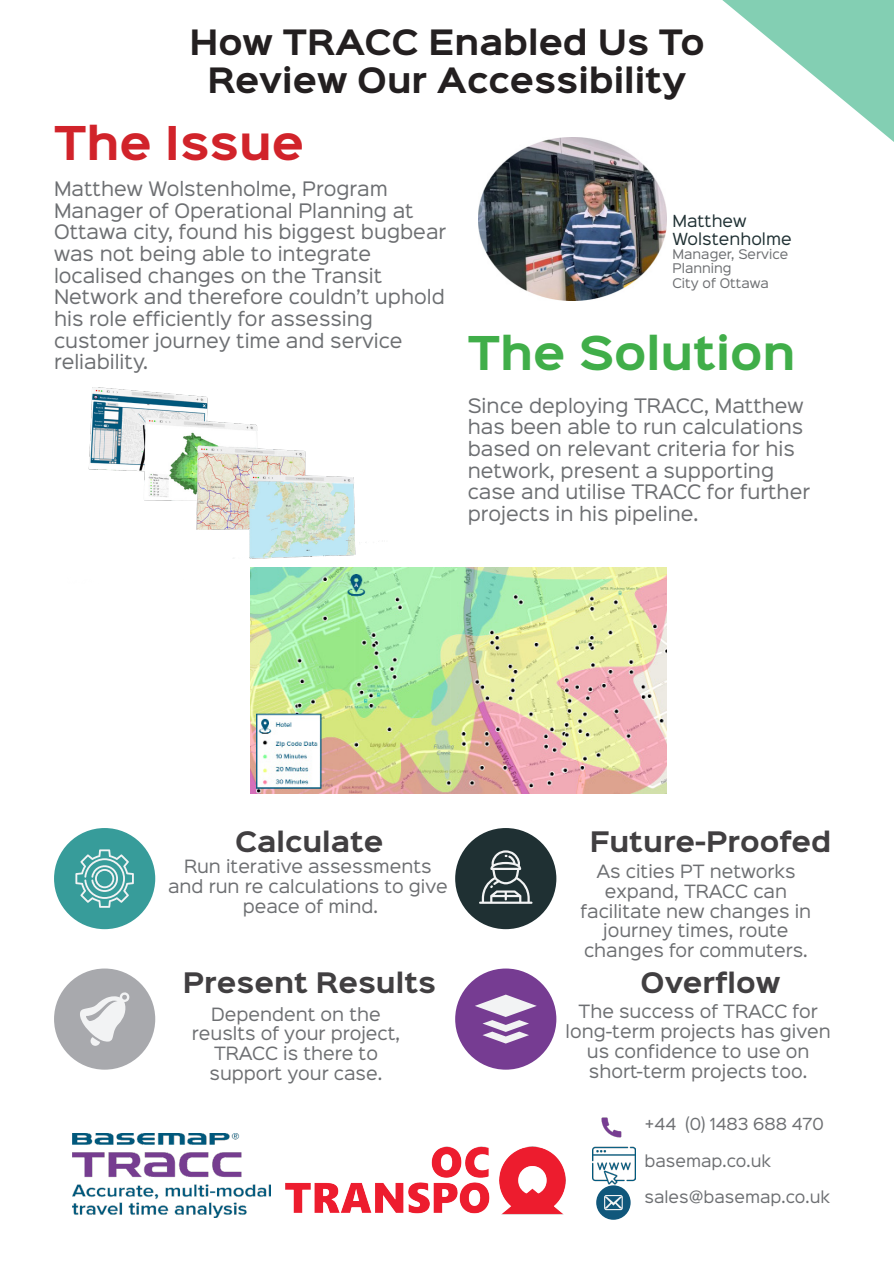
<style>
.page{position:relative;width:894px;height:1263px;background:#fff}
.page>*{position:absolute;margin:0;border:0;box-sizing:border-box;transform-origin:0 0}
.Paragraph_Style_6{font:700 42px "Sinkin Sans 700";color:#40ae49}
.Paragraph_Style_6-2{font:700 42px "Sinkin Sans 700";color:#d1232a}
.t1{font:700 31.5px/37.8px "Sinkin Sans 700";color:#231f20;text-align:center}
.Paragraph_Style_5{font:700 25.5px "Sinkin Sans 700";color:#413f41}
.t2{font:18px/21.6px "Sinkin Sans 400";color:#6d6f72}
.t3{font:16.5px/19.8px "Sinkin Sans 400";color:#6d6f72;text-align:center}
.Paragraph_Style_4{font:15px "Sinkin Sans 400";color:#6d6f72}
.t4{font:15px/18px "Sinkin Sans 400";color:#1f3033}
.t5{font:12px/14.4px "Sinkin Sans 400";color:#6d6f72}
</style>
<div class="page">
<svg style="left:722px;top:0;width:171px;height:141px"></svg>
<img style="left:72px;top:1133px;width:198px;height:85px">
<img style="left:285px;top:1146px;width:281px;height:69px">
<div style="left:596px;top:1185px;width:34px;height:34px;background:#10577b;border-radius:50%"></div>
<svg style="left:604px;top:1195px;width:18px;height:15px"></svg>
<img style="left:592px;top:1146px;width:43px;height:41px">
<img style="left:601px;top:1117px;width:21px;height:21px">
<div style="left:455px;top:828px;width:101px;height:101px;background:#1f3033;border-radius:50%"></div>
<svg style="left:479px;top:850px;width:53px;height:53px"></svg>
<div style="left:54px;top:968px;width:101px;height:101px;background:#a8a9ad;border-radius:50%"></div>
<svg style="left:80px;top:992px;width:49px;height:54px"></svg>
<div style="left:455px;top:968px;width:101px;height:101px;background:#763c92;border-radius:50%"></div>
<svg style="left:475px;top:994px;width:61px;height:49px"></svg>
<img style="left:478px;top:138px;width:188px;height:162px">
<img style="left:88px;top:387px;width:301px;height:196px">
<div style="left:54px;top:828px;width:101px;height:101px;background:#379c9a;border-radius:50%"></div>
<svg style="left:75px;top:849px;width:59px;height:58px"></svg>
<img style="left:251px;top:568px;width:415px;height:226px">
<p class="t1" style="left:189px;top:25px;width:516px">How TRACC Enabled Us To<br>Review Our Accessibility</p>
<p class="Paragraph_Style_6-2" style="left:54px;top:121px;width:251px">The Issue</p>
<p class="t2" style="left:54px;top:177px;width:393px">Matthew Wolstenholme, Program<br>Manager of Operational Planning at<br>Ottawa city, found his biggest bugbear was not being able to integrate localised changes on the Transit<br>Network and therefore couldn’t uphold his role efficiently for assessing customer journey time and service reliability.</p>
<p class="t4" style="left:672px;top:210px;width:121px">Matthew<br>Wolstenholme</p>
<p class="t5" style="left:672px;top:246px;width:117px">Manager, Service<br>Planning<br>City of Ottawa</p>
<p class="Paragraph_Style_6" style="left:467px;top:330px;width:329px">The Solution</p>
<p class="t2" style="left:467px;top:393px;width:343px">Since deploying TRACC, Matthew has been able to run calculations based on relevant criteria for his network, present a supporting case and utilise TRACC for further projects in his pipeline.</p>
<p class="Paragraph_Style_5" style="left:235px;top:828px;width:150px">Calculate</p>
<p class="Paragraph_Style_5" style="left:589px;top:828px;width:243px">Future-Proofed</p>
<p class="t3" style="left:168px;top:855px;width:281px">Run iterative assessments and run re calculations to give peace of mind.</p>
<p class="t3" style="left:580px;top:860px;width:232px">As cities PT networks expand, TRACC can facilitate new changes in journey times, route changes for commuters.</p>
<p class="Paragraph_Style_5" style="left:183px;top:968px;width:255px">Present Results</p>
<p class="Paragraph_Style_5" style="left:640px;top:968px;width:141px">Overflow</p>
<p class="t3" style="left:192px;top:1002px;width:210px">Dependent on the reuslts of your project,<br>TRACC is there to support your case.</p>
<p class="t3" style="left:565px;top:1000px;width:266px">The success of TRACC for long-term projects has given us confidence to use on short-term projects too.</p>
<p class="Paragraph_Style_4" style="left:644px;top:1111px;width:181px">+44 (0) 1483 688 470</p>
<p class="Paragraph_Style_4" style="left:644px;top:1148px;width:128px">basemap.co.uk</p>
<p class="Paragraph_Style_4" style="left:644px;top:1184px;width:187px">sales@basemap.co.uk</p>
</div>
